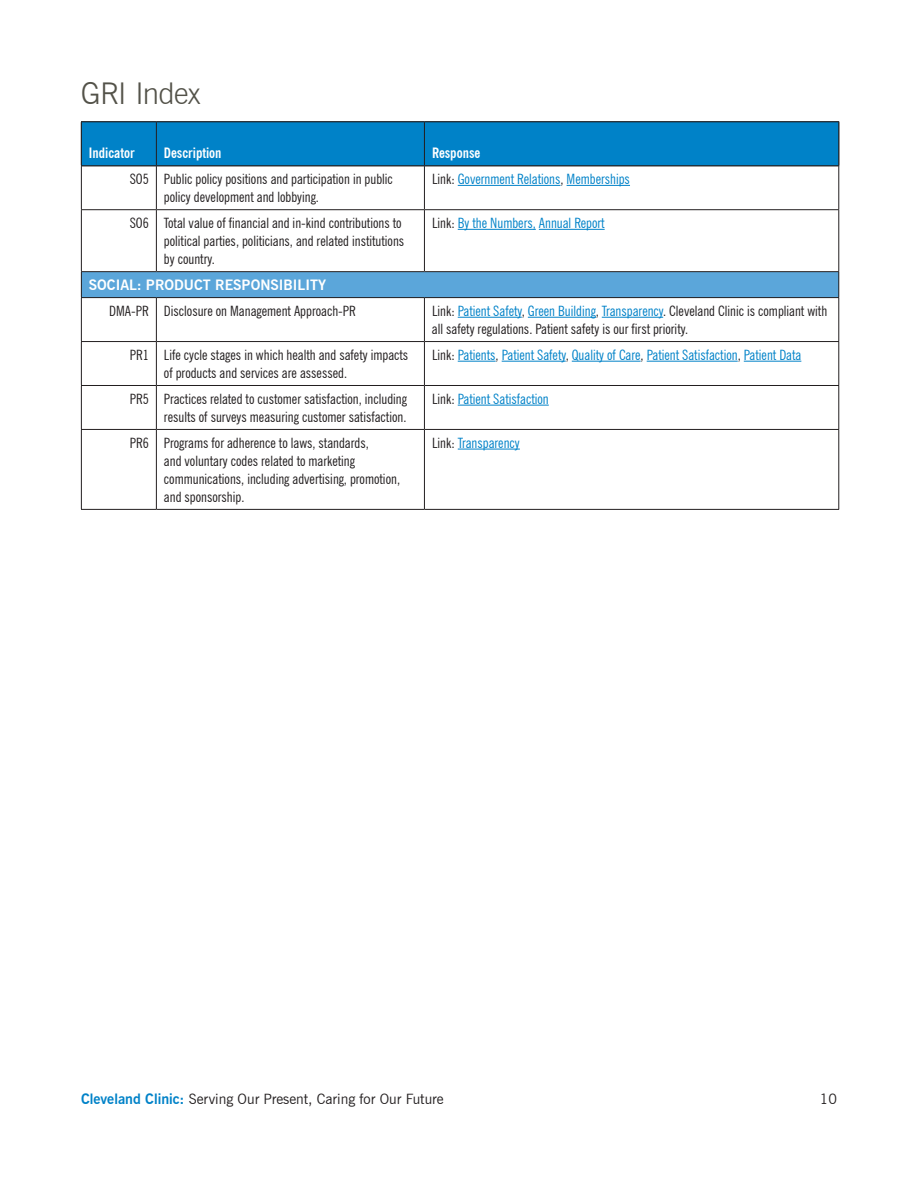
<style>
.page{position:relative;width:918px;height:1188px;background:#fff}
.page>*{position:absolute;margin:0;border:0;box-sizing:border-box;transform-origin:0 0}
.t1{font:300 30px "News Gothic BT";letter-spacing:-.02em;color:#535249}
.t2{font:condensed 14.25px/18px "News Gothic BT";color:#231f20}
.t3{font:condensed 14.25px "News Gothic BT";color:#0082c8}
.t4{font:14.25px "News Gothic BT";color:#231f20}
.t5{font:700 condensed 14.25px "News Gothic BT";color:#fff}
.t6{font:700 14.25px "News Gothic BT";color:#fff}
.s1{color:#231f20}
.s2{color:#0082c8}
.s3{font-weight:700;color:#0082c8}
</style>
<div class="page">
<div style="left:81px;top:272px;width:758px;height:26px;background:#5ba6da"></div>
<hr style="left:81px;top:166px;width:1px;height:43px;background:#231f20">
<hr style="left:156px;top:166px;width:1px;height:43px;background:#231f20">
<hr style="left:424px;top:166px;width:1px;height:43px;background:#231f20">
<hr style="left:838px;top:166px;width:1px;height:43px;background:#231f20">
<hr style="left:81px;top:209px;width:75px;height:1px;background:#231f20">
<hr style="left:81px;top:210px;width:1px;height:61px;background:#231f20">
<hr style="left:156px;top:209px;width:268px;height:1px;background:#231f20">
<hr style="left:156px;top:210px;width:1px;height:61px;background:#231f20">
<hr style="left:424px;top:209px;width:415px;height:1px;background:#231f20">
<hr style="left:424px;top:210px;width:1px;height:61px;background:#231f20">
<hr style="left:838px;top:210px;width:1px;height:61px;background:#231f20">
<hr style="left:81px;top:271px;width:75px;height:1px;background:#231f20">
<svg style="left:81px;top:272px;width:1px;height:25px"></svg>
<hr style="left:156px;top:271px;width:268px;height:1px;background:#231f20">
<hr style="left:424px;top:271px;width:415px;height:1px;background:#231f20">
<svg style="left:838px;top:272px;width:1px;height:25px"></svg>
<hr style="left:81px;top:297px;width:75px;height:1px;background:#231f20">
<hr style="left:81px;top:298px;width:1px;height:43px;background:#231f20">
<hr style="left:156px;top:297px;width:268px;height:1px;background:#231f20">
<hr style="left:156px;top:298px;width:1px;height:43px;background:#231f20">
<hr style="left:424px;top:297px;width:415px;height:1px;background:#231f20">
<hr style="left:424px;top:298px;width:1px;height:43px;background:#231f20">
<hr style="left:838px;top:298px;width:1px;height:43px;background:#231f20">
<hr style="left:81px;top:341px;width:75px;height:1px;background:#231f20">
<hr style="left:81px;top:342px;width:1px;height:43px;background:#231f20">
<hr style="left:156px;top:341px;width:268px;height:1px;background:#231f20">
<hr style="left:156px;top:342px;width:1px;height:43px;background:#231f20">
<hr style="left:424px;top:341px;width:415px;height:1px;background:#231f20">
<hr style="left:424px;top:342px;width:1px;height:43px;background:#231f20">
<hr style="left:838px;top:342px;width:1px;height:43px;background:#231f20">
<hr style="left:81px;top:385px;width:75px;height:1px;background:#231f20">
<hr style="left:81px;top:386px;width:1px;height:43px;background:#231f20">
<hr style="left:156px;top:385px;width:268px;height:1px;background:#231f20">
<hr style="left:156px;top:386px;width:1px;height:43px;background:#231f20">
<hr style="left:424px;top:385px;width:415px;height:1px;background:#231f20">
<hr style="left:424px;top:386px;width:1px;height:43px;background:#231f20">
<hr style="left:838px;top:386px;width:1px;height:43px;background:#231f20">
<hr style="left:81px;top:429px;width:75px;height:1px;background:#231f20">
<hr style="left:81px;top:430px;width:1px;height:79px;background:#231f20">
<hr style="left:156px;top:429px;width:268px;height:1px;background:#231f20">
<hr style="left:156px;top:430px;width:1px;height:79px;background:#231f20">
<hr style="left:424px;top:429px;width:415px;height:1px;background:#231f20">
<hr style="left:424px;top:430px;width:1px;height:79px;background:#231f20">
<hr style="left:838px;top:430px;width:1px;height:79px;background:#231f20">
<hr style="left:81px;top:509px;width:75px;height:1px;background:#231f20">
<hr style="left:156px;top:509px;width:268px;height:1px;background:#231f20">
<hr style="left:424px;top:509px;width:415px;height:1px;background:#231f20">
<hr style="left:458px;top:185px;width:103px;height:1px;background:#0082c8">
<hr style="left:567px;top:185px;width:63px;height:1px;background:#0082c8">
<hr style="left:458px;top:229px;width:78px;height:1px;background:#0082c8">
<hr style="left:539px;top:229px;width:66px;height:1px;background:#0082c8">
<hr style="left:458px;top:317px;width:64px;height:1px;background:#0082c8">
<hr style="left:528px;top:317px;width:68px;height:1px;background:#0082c8">
<hr style="left:602px;top:317px;width:61px;height:1px;background:#0082c8">
<hr style="left:458px;top:361px;width:38px;height:1px;background:#0082c8">
<hr style="left:502px;top:361px;width:64px;height:1px;background:#0082c8">
<hr style="left:572px;top:361px;width:69px;height:1px;background:#0082c8">
<hr style="left:647px;top:361px;width:91px;height:1px;background:#0082c8">
<hr style="left:744px;top:361px;width:57px;height:1px;background:#0082c8">
<hr style="left:458px;top:405px;width:91px;height:1px;background:#0082c8">
<hr style="left:458px;top:449px;width:62px;height:1px;background:#0082c8">
<div style="left:82px;top:122px;width:756px;height:43px;background:#0082c8"></div>
<hr style="left:81px;top:121px;width:75px;height:1px;background:#231f20">
<hr style="left:81px;top:122px;width:1px;height:43px;background:#231f20">
<hr style="left:156px;top:121px;width:268px;height:1px;background:#231f20">
<hr style="left:156px;top:122px;width:1px;height:43px;background:#231f20">
<hr style="left:424px;top:121px;width:415px;height:1px;background:#231f20">
<hr style="left:424px;top:122px;width:1px;height:43px;background:#231f20">
<hr style="left:838px;top:122px;width:1px;height:43px;background:#231f20">
<hr style="left:81px;top:165px;width:75px;height:1px;background:#231f20">
<hr style="left:156px;top:165px;width:268px;height:1px;background:#231f20">
<hr style="left:424px;top:165px;width:415px;height:1px;background:#231f20">
<h1 class="t1" style="left:81px;top:75px;width:121px">GRI Index</h1>
<p class="t5" style="left:89px;top:144px;width:55px">Disclosu e</p>
<p class="t2" style="left:164px;top:170px;width:230px;text-indent:-34px">SO5 Public policy positions and participation in public policy development and lobbying.</p>
<p class="t3" style="left:432px;top:170px;width:200px"><span class="s1">Link:</span> Government Relations<span class="s1">,</span> Memberships</p>
<p class="t2" style="left:164px;top:214px;width:242px;text-indent:-34px">SO6 Total value of financial and in-kind contributions to political parties, politicians, and related institutions by country.</p>
<p class="t3" style="left:432px;top:214px;width:174px"><span class="s1">Link:</span> By the Numbers, Annual Report</p>
<p class="t6" style="left:89px;top:276px;width:239px">SOCIAL: PRODUCT RESPONSIBILITY</p>
<p class="t2" style="left:109px;top:302px;width:248px">DMA-PR Disclosure on Management Approach-PR</p>
<p class="t2" style="left:432px;top:302px;width:397px">Link: <span class="s2">Patient Safety</span>, <span class="s2">Green Building</span>, <span class="s2">Transparency</span>. Cleveland Clinic is compliant with all safety regulations. Patient safety is our first priority.</p>
<p class="t2" style="left:164px;top:346px;width:246px;text-indent:-34px">PR1 Life cycle stages in which health and safety impacts of products and services are assessed.</p>
<p class="t3" style="left:432px;top:346px;width:371px"><span class="s1">Link:</span> Patients<span class="s1">,</span> Patient Safety<span class="s1">,</span> Quality of Care<span class="s1">,</span> Patient Satisfaction<span class="s1">,</span> Patient Data</p>
<p class="t2" style="left:130px;top:390px;width:279px;text-align:right">PR5 Practices related to customer satisfaction, including results of surveys measuring customer satisfaction.</p>
<p class="t3" style="left:432px;top:390px;width:118px"><span class="s1">Link:</span> Patient Satisfaction</p>
<p class="t2" style="left:164px;top:434px;width:238px;text-indent:-34px">PR6 Programs for adherence to laws, standards,<br>and voluntary codes related to marketing communications, including advertising, promotion, and sponsorship.</p>
<p class="t3" style="left:432px;top:434px;width:89px"><span class="s1">Link:</span> Transparency</p>
<p class="t5" style="left:89px;top:144px;width:47px">Indicator</p>
<p class="t5" style="left:164px;top:144px;width:59px">Description</p>
<p class="t5" style="left:432px;top:144px;width:50px">Response</p>
<p class="t4" style="left:81px;top:1091px;width:364px"><span class="s3">Cleveland Clinic:</span> Serving Our Present, Caring for Our Future</p>
<p class="t4" style="left:820px;top:1091px;width:19px">10</p>
</div>
